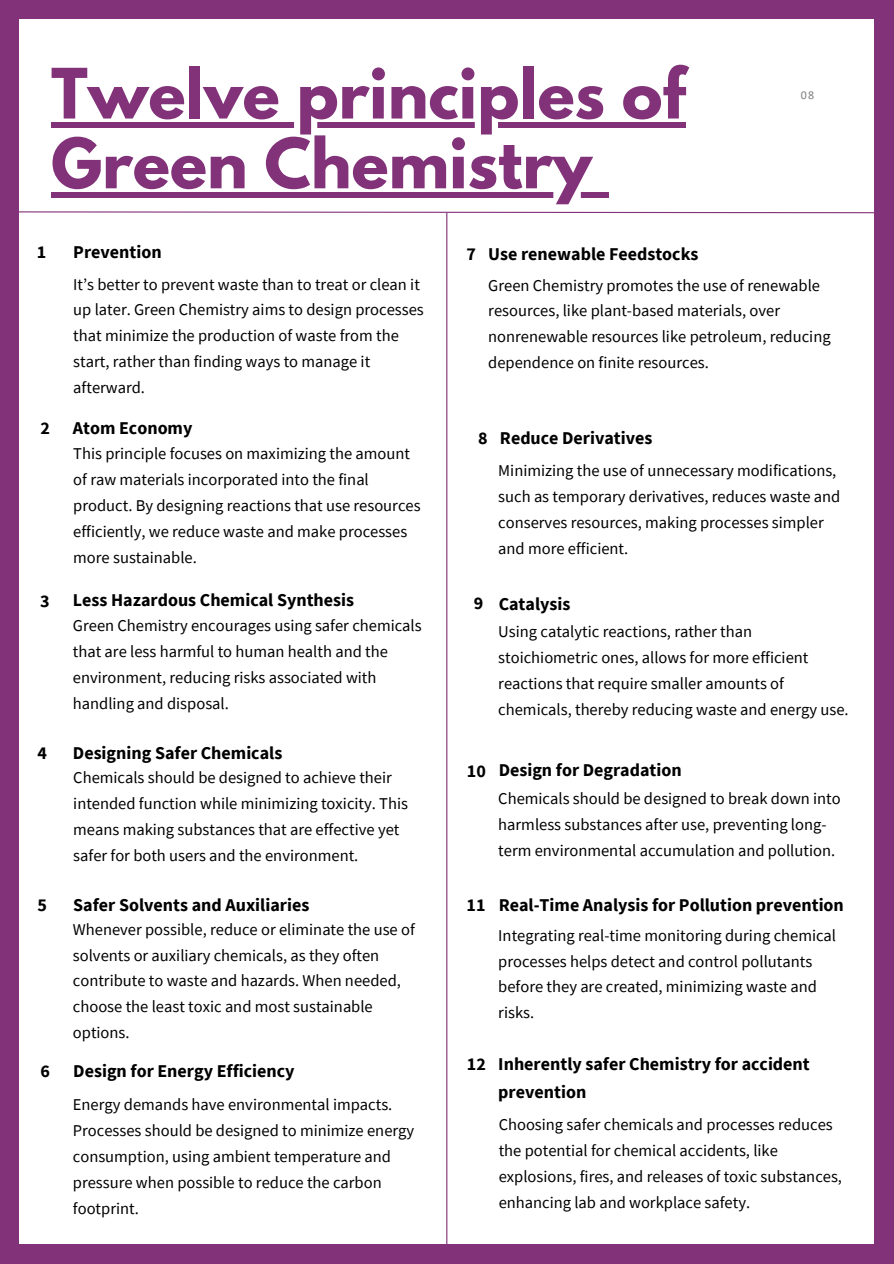
<style>
.page{position:relative;width:894px;height:1264px;background:#fff}
.page>*{position:absolute;margin:0;border:0;box-sizing:border-box;transform-origin:0 0}
.t1{font:700 61.5px "League Spartan";color:#823278}
.t2{font:700 18px/28.2px "Source Sans Pro";color:#000}
.t3{font:16.5px/25.8px "Source Sans Pro";color:#000}
.t4{font:12px "Calibri";color:#7f7f7f}
</style>
<div class="page">
<div style="left:0;top:0;width:893px;height:1263px;background:#823278"></div>
<div style="left:19px;top:19px;width:854px;height:1224px;background:#fff"></div>
<div style="left:51px;top:122px;width:634px;height:5px;background:#823278"></div>
<div style="left:51px;top:192px;width:540px;height:5px;background:#823278"></div>
<div style="left:591px;top:192px;width:17px;height:5px;background:#823278"></div>
<svg style="left:19px;top:211px;width:855px;height:3px"></svg>
<hr style="left:446px;top:213px;width:1px;height:1031px;background:#823278">
<h1 class="t1" style="left:51px;top:63px;width:635px">Twelve principles of</h1>
<p class="t1" style="left:51px;top:133px;width:542px">Green Chemistry</p>
<p class="t4" style="left:800px;top:90px;width:15px">08</p>
<h2 class="t2" style="left:73px;top:238px;width:90px">Prevention</h2>
<p class="t3" style="left:73px;top:271px;width:352px">It’s better to prevent waste than to treat or clean it up later. Green Chemistry aims to design processes that minimize the production of waste from the start, rather than finding ways to manage it afterward.</p>
<p class="t2" style="left:37px;top:238px;width:11px">1</p>
<h2 class="t2" style="left:488px;top:240px;width:212px">Use renewable Feedstocks</h2>
<p class="t3" style="left:488px;top:272px;width:344px">Green Chemistry promotes the use of renewable resources, like plant-based materials, over nonrenewable resources like petroleum, reducing dependence on finite resources.</p>
<h2 class="t2" style="left:466px;top:240px;width:11px">7</h2>
<h2 class="t2" style="left:40px;top:413px;width:11px">2</h2>
<p class="t2" style="left:73px;top:413px;width:121px">Atom Economy</p>
<p class="t3" style="left:73px;top:440px;width:349px">This principle focuses on maximizing the amount of raw materials incorporated into the final product. By designing reactions that use resources efficiently, we reduce waste and make processes more sustainable.</p>
<h2 class="t2" style="left:478px;top:423px;width:11px">8</h2>
<p class="t2" style="left:500px;top:423px;width:154px">Reduce Derivatives</p>
<p class="t3" style="left:498px;top:457px;width:343px">Minimizing the use of unnecessary modifications, such as temporary derivatives, reduces waste and conserves resources, making processes simpler and more efficient.</p>
<p class="t2" style="left:73px;top:585px;width:283px">Less Hazardous Chemical Synthesis</p>
<p class="t3" style="left:73px;top:612px;width:350px">Green Chemistry encourages using safer chemicals that are less harmful to human health and the environment, reducing risks associated with handling and disposal.</p>
<h2 class="t2" style="left:40px;top:586px;width:11px">3</h2>
<p class="t2" style="left:498px;top:589px;width:73px">Catalysis</p>
<p class="t3" style="left:498px;top:618px;width:352px">Using catalytic reactions, rather than stoichiometric ones, allows for more efficient reactions that require smaller amounts of chemicals, thereby reducing waste and energy use.</p>
<p class="t2" style="left:473px;top:588px;width:11px">9</p>
<p class="t2" style="left:38px;top:739px;width:11px">4</p>
<p class="t2" style="left:73px;top:738px;width:211px">Designing Safer Chemicals</p>
<h2 class="t3" style="left:73px;top:764px;width:336px">Chemicals should be designed to achieve their intended function while minimizing toxicity. This means making substances that are effective yet safer for both users and the environment.</h2>
<h2 class="t2" style="left:38px;top:890px;width:11px">5</h2>
<p class="t2" style="left:73px;top:890px;width:237px">Safer Solvents and Auxiliaries</p>
<p class="t3" style="left:73px;top:915px;width:343px">Whenever possible, reduce or eliminate the use of solvents or auxiliary chemicals, as they often contribute to waste and hazards. When needed, choose the least toxic and most sustainable options.</p>
<p class="t2" style="left:73px;top:1056px;width:223px">Design for Energy Efficiency</p>
<h2 class="t3" style="left:73px;top:1091px;width:343px">Energy demands have environmental impacts.<br>Processes should be designed to minimize energy consumption, using ambient temperature and pressure when possible to reduce the carbon footprint.</h2>
<p class="t2" style="left:40px;top:1056px;width:11px">6</p>
<p class="t2" style="left:467px;top:756px;width:20px">10</p>
<h2 class="t2" style="left:498px;top:755px;width:184px">Design for Degradation</h2>
<p class="t3" style="left:498px;top:785px;width:344px">Chemicals should be designed to break down into harmless substances after use, preventing long&shy;term environmental accumulation and pollution.</p>
<p class="t2" style="left:466px;top:890px;width:20px">11</p>
<p class="t2" style="left:498px;top:890px;width:346px">Real-Time Analysis for Pollution prevention</p>
<p class="t3" style="left:498px;top:921px;width:339px">Integrating real-time monitoring during chemical processes helps detect and control pollutants before they are created, minimizing waste and risks.</p>
<h2 class="t2" style="left:467px;top:1049px;width:20px">12</h2>
<h2 class="t2" style="left:498px;top:1049px;width:313px">Inherently safer Chemistry for accident prevention</h2>
<p class="t3" style="left:498px;top:1111px;width:345px">Choosing safer chemicals and processes reduces the potential for chemical accidents, like explosions, fires, and releases of toxic substances, enhancing lab and workplace safety.</p>
</div>
